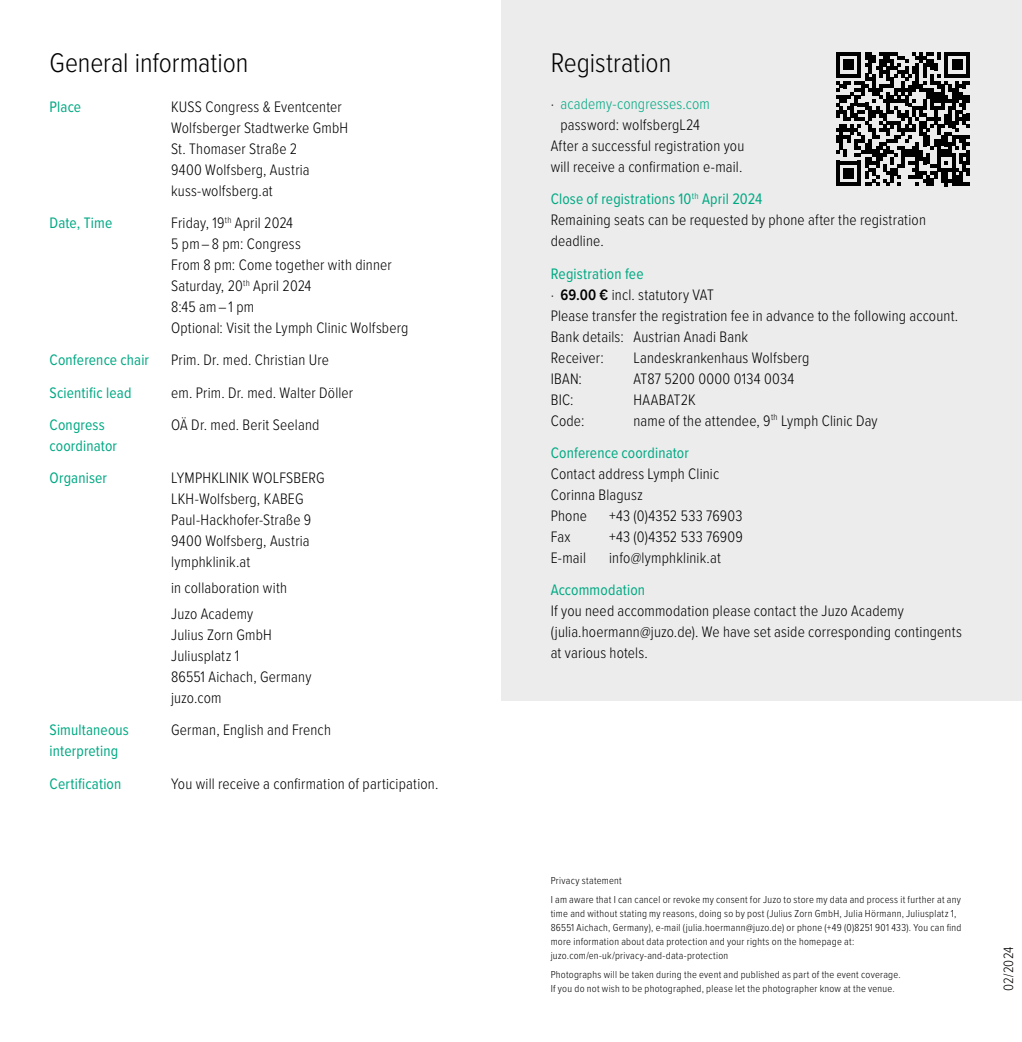
<style>
.page{position:relative;width:1022px;height:1042px;background:#fff}
.page>*{position:absolute;margin:0;border:0;box-sizing:border-box;transform-origin:0 0}
.t1{font:300 28px "Proxima Nova Cond";letter-spacing:-.005em;color:#000}
.t2{font:300 15.75px/21px "Proxima Nova Cond";letter-spacing:.01em;color:#000}
.t3{font:15.75px/21px "Proxima Nova Cond";letter-spacing:.01em;color:#00a983}
.t4{font:300 15.75px "Proxima Nova Cond";letter-spacing:.01em;color:#00a983}
.t5{font:300 14px "Proxima Nova Cond";color:#000}
.t6{font:300 10.5px/14px "Proxima Nova Cond";letter-spacing:.025em;color:#000}
.s1{color:#000}
.s2{font-weight:400;color:#00a983}
.s3{font-weight:600}
</style>
<div class="page">
<div style="left:501px;top:0;width:521px;height:700px;background:#ececec"></div>
<svg style="left:836px;top:52px;width:134px;height:134px"></svg>
<h1 class="t1" style="left:50px;top:42px;width:200px">General information</h1>
<p class="t3" style="left:50px;top:95px;width:33px">Place</p>
<p class="t2" style="left:171px;top:95px;width:179px">KUSS Congress &amp; Eventcenter<br>Wolfsberger Stadtwerke GmbH<br>St. Thomaser Straße 2<br>9400 Wolfsberg, Austria kuss-wolfsberg.at</p>
<p class="t3" style="left:50px;top:212px;width:64px">Date, Time</p>
<p class="t2" style="left:171px;top:211px;width:239px">Friday, 19<sup>th</sup> April 2024<br>5 pm – 8 pm: Congress<br>From 8 pm: Come together with dinner<br>Saturday, 20<sup>th</sup> April 2024<br>8:45 am – 1 pm<br>Optional: Visit the Lymph Clinic Wolfsberg</p>
<p class="t3" style="left:50px;top:349px;width:101px">Conference chair</p>
<p class="t2" style="left:171px;top:349px;width:159px">Prim. Dr. med. Christian Ure</p>
<p class="t3" style="left:50px;top:381px;width:83px">Scientific lead</p>
<p class="t2" style="left:171px;top:381px;width:184px">em. Prim. Dr. med. Walter Döller</p>
<p class="t3" style="left:50px;top:413px;width:69px">Congress coordinator</p>
<p class="t2" style="left:171px;top:413px;width:150px">OÄ Dr. med. Berit Seeland</p>
<p class="t3" style="left:50px;top:467px;width:59px">Organiser</p>
<p class="t2" style="left:171px;top:467px;width:155px">LYMPHKLINIK WOLFSBERG<br>LKH-Wolfsberg, KABEG<br>Paul-Hackhofer-Straße 9<br>9400 Wolfsberg, Austria lymphklinik.at</p>
<p class="t2" style="left:171px;top:574px;width:117px;line-height:25.9px">in collaboration with<br>Juzo Academy</p>
<p class="t2" style="left:171px;top:623px;width:142px">Julius Zorn GmbH<br>Juliusplatz 1<br>86551 Aichach, Germany juzo.com</p>
<p class="t3" style="left:50px;top:719px;width:81px">Simultaneous interpreting</p>
<p class="t2" style="left:171px;top:719px;width:161px">German, English and French</p>
<p class="t3" style="left:50px;top:772px;width:73px">Certification</p>
<p class="t2" style="left:171px;top:772px;width:269px">You will receive a confirmation of participation.</p>
<h1 class="t1" style="left:551px;top:42px;width:122px">Registration</h1>
<p class="t4" style="left:551px;top:92px;width:161px"><span class="s1">·</span> academy-congresses.com</p>
<p class="t2" style="left:560px;top:113px;width:141px">password: wolfsbergL24</p>
<p class="t2" style="left:551px;top:134px;width:195px">After a successful registration you</p>
<p class="t2" style="left:551px;top:155px;width:193px">will receive a confirmation e-mail.</p>
<p class="t2" style="left:551px;top:188px;width:377px"><span class="s2">Close of registrations 10</span><sup>th</sup> <span class="s2">April 2024<br></span>Remaining seats can be requested by phone after the registration deadline.</p>
<p class="t2" style="left:551px;top:262px;width:409px"><span class="s2">Registration fee<br></span>· <span class="s3">69.00 €</span> incl. statutory VAT<br>Please transfer the registration fee in advance to the following account.<br>Bank details: Austrian Anadi Bank<br>Receiver:</p>
<p class="t2" style="left:633px;top:346px;width:177px">Landeskrankenhaus Wolfsberg</p>
<p class="t2" style="left:551px;top:367px;width:33px">IBAN:</p>
<p class="t2" style="left:633px;top:367px;width:162px">AT87 5200 0000 0134 0034</p>
<p class="t2" style="left:551px;top:388px;width:24px">BIC:</p>
<p class="t2" style="left:633px;top:388px;width:64px">HAABAT2K</p>
<p class="t2" style="left:551px;top:409px;width:35px">Code:</p>
<p class="t2" style="left:551px;top:403px;width:328px;line-height:32.4px;text-indent:83px">name of the attendee, 9<sup>th</sup> Lymph Clinic Day<br><span class="s2">Conference coordinator</span></p>
<p class="t2" style="left:551px;top:462px;width:170px">Contact address Lymph Clinic<br>Corinna Blagusz<br>Phone</p>
<p class="t2" style="left:609px;top:504px;width:135px">+43 (0)4352 533 76903</p>
<p class="t2" style="left:551px;top:525px;width:21px">Fax</p>
<p class="t2" style="left:609px;top:525px;width:135px">+43 (0)4352 533 76909</p>
<p class="t2" style="left:551px;top:546px;width:37px">E-mail</p>
<p class="t2" style="left:609px;top:546px;width:113px">info@lymphklinik.at</p>
<p class="t3" style="left:551px;top:579px;width:96px">Accommodation</p>
<p class="t2" style="left:551px;top:600px;width:413px">If you need accommodation please contact the Juzo Academy (julia.hoermann@juzo.de). We have set aside corresponding contingents at various hotels.</p>
<p class="t6" style="left:551px;top:871px;width:412px;line-height:18.9px">Privacy statement<br>I am aware that I can cancel or revoke my consent for Juzo to store my data and process it further at any</p>
<p class="t6" style="left:551px;top:906px;width:412px">time and without stating my reasons, doing so by post (Julius Zorn GmbH, Julia Hörmann, Juliusplatz 1, 86551 Aichach, Germany), e-mail (julia.hoermann@juzo.de) or phone (+49 (0)8251 901 433). You can find more information about data protection and your rights on the homepage at: juzo.com/en-uk/privacy-and-data-protection</p>
<p class="t6" style="left:551px;top:967px;width:352px">Photographs will be taken during the event and published as part of the event coverage.<br>If you do not wish to be photographed, please let the photographer know at the venue.</p>
<p class="t5" style="left:998px;top:991px;width:46px;rotate:-90deg">02/2024</p>
</div>
